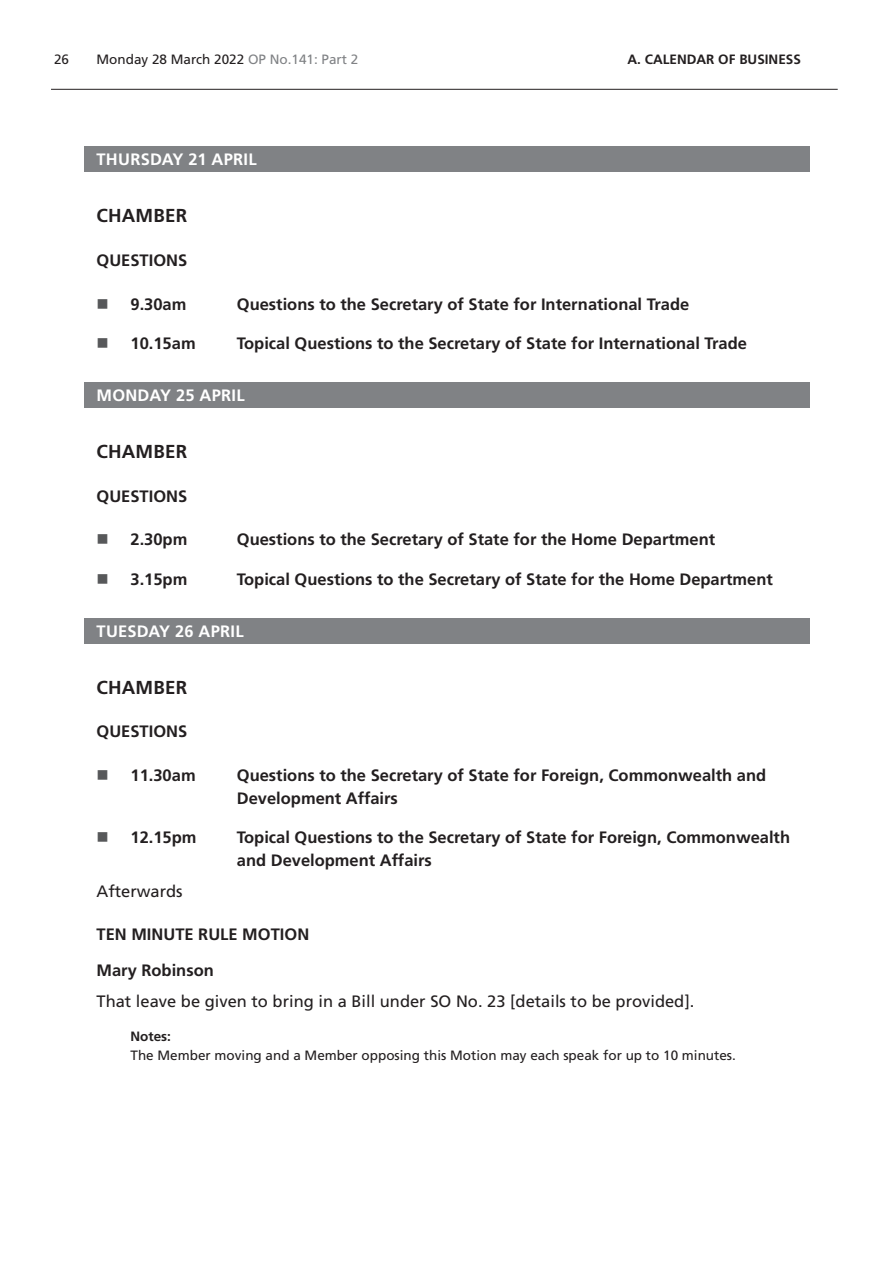
<style>
.page{position:relative;width:893px;height:1263px;background:#fff}
.page>*{position:absolute;margin:0;border:0;box-sizing:border-box;transform-origin:0 0}
.FbaLocation{font:700 18.75px "Frutiger LT Std";letter-spacing:.01em;color:#231f20}
.BoldCaps{font:700 16.5px/22.5px "Frutiger LT Std";color:#231f20}
.t1{font:16.5px "Frutiger LT Std";color:#231f20}
.Heading2Grey{font:700 16.5px "Frutiger LT Std";letter-spacing:.015em;color:#fff}
.NotesText{font:13.5px "Frutiger LT Std";color:#231f20}
.NotesTag{font:700 13.5px "Frutiger LT Std";color:#231f20}
.s1{color:#808285}
</style>
<div class="page">
<hr style="left:51px;top:89px;width:787px;height:1px;background:#231f20">
<div style="left:84px;top:147px;width:725px;height:25px;background:#808285"></div>
<div style="left:84px;top:382px;width:725px;height:26px;background:#808285"></div>
<div style="left:84px;top:618px;width:725px;height:25px;background:#808285"></div>
<p class="NotesText" style="left:54px;top:52px;width:17px">26</p>
<p class="NotesText" style="left:97px;top:52px;width:263px">Monday 28 March 2022 <span class="s1">OP No.141: Part 2</span></p>
<p class="NotesTag" style="left:628px;top:52px;width:36px">A. Calendar</p>
<p class="NotesTag" style="left:718px;top:52px;width:38px">of Business</p>
<h2 class="Heading2Grey" style="left:97px;top:150px;width:162px">THURSDAY 21 APRIL</h2>
<p class="FbaLocation" style="left:97px;top:204px;width:92px">CHAMBER</p>
<p class="BoldCaps" style="left:97px;top:249px;width:92px">QUESTIONS</p>
<p class="BoldCaps" style="left:131px;top:293px;width:57px">9.30am</p>
<p class="BoldCaps" style="left:237px;top:293px;width:454px">Questions to the Secretary of State for International Trade</p>
<p class="BoldCaps" style="left:131px;top:332px;width:67px">10.15am</p>
<p class="BoldCaps" style="left:237px;top:332px;width:512px">Topical Questions to the Secretary of State for International Trade</p>
<h2 class="Heading2Grey" style="left:97px;top:386px;width:150px">MONDAY 25 APRIL</h2>
<p class="FbaLocation" style="left:97px;top:440px;width:92px">CHAMBER</p>
<p class="BoldCaps" style="left:97px;top:485px;width:92px">QUESTIONS</p>
<p class="BoldCaps" style="left:131px;top:528px;width:58px">2.30pm</p>
<p class="BoldCaps" style="left:237px;top:528px;width:480px">Questions to the Secretary of State for the Home Department</p>
<p class="BoldCaps" style="left:131px;top:568px;width:58px">3.15pm</p>
<p class="BoldCaps" style="left:237px;top:568px;width:538px">Topical Questions to the Secretary of State for the Home Department</p>
<h2 class="Heading2Grey" style="left:97px;top:622px;width:149px">TUESDAY 26 APRIL</h2>
<p class="FbaLocation" style="left:97px;top:676px;width:92px">CHAMBER</p>
<p class="BoldCaps" style="left:97px;top:720px;width:92px">QUESTIONS</p>
<p class="BoldCaps" style="left:131px;top:764px;width:67px">11.30am</p>
<p class="BoldCaps" style="left:237px;top:764px;width:531px">Questions to the Secretary of State for Foreign, Commonwealth and<br>Development Affairs</p>
<p class="BoldCaps" style="left:131px;top:826px;width:68px">12.15pm</p>
<p class="BoldCaps" style="left:237px;top:826px;width:555px">Topical Questions to the Secretary of State for Foreign, Commonwealth and Development Affairs</p>
<p class="t1" style="left:97px;top:881px;width:88px">Afterwards</p>
<p class="BoldCaps" style="left:97px;top:923px;width:214px">TEN MINUTE RULE MOTION</p>
<p class="BoldCaps" style="left:97px;top:959px;width:119px">Mary Robinson</p>
<p class="t1" style="left:97px;top:991px;width:599px">That leave be given to bring in a Bill under SO No. 23 [details to be provided].</p>
<p class="NotesTag" style="left:131px;top:1028px;width:42px">Notes:</p>
<p class="NotesText" style="left:131px;top:1047px;width:607px">The Member moving and a Member opposing this Motion may each speak for up to 10 minutes.</p>
</div>
